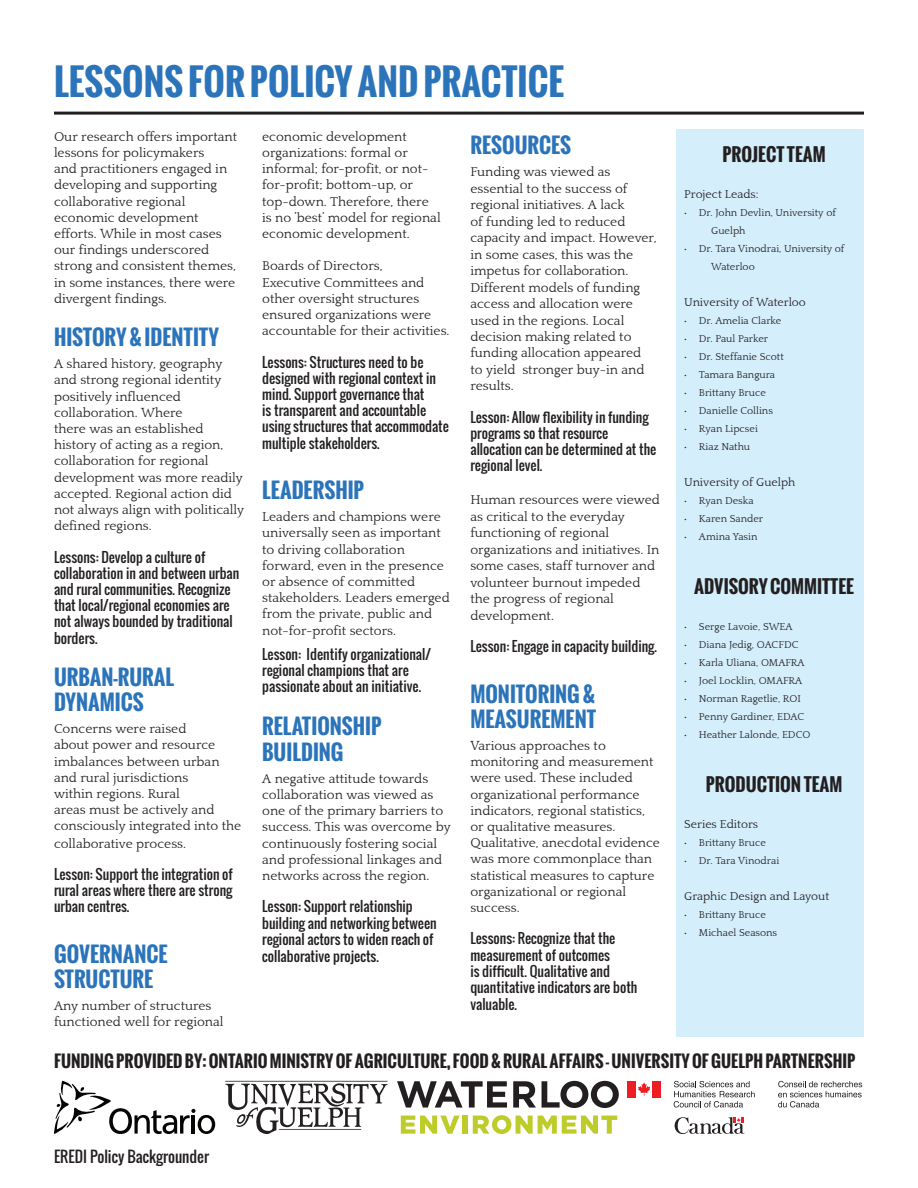
<style>
.page{position:relative;width:918px;height:1188px;background:#fff}
.page>*{position:absolute;margin:0;border:0;box-sizing:border-box;transform-origin:0 0}
.t1{font:700 36px "Oswald";color:#2b74ba}
.t2{font:700 21px/25.2px "Oswald";color:#2b74ba}
.t3{font:700 18px "Oswald";color:#231f20}
.t4{font:700 16.5px "Oswald";color:#231f20}
.t5{font:15px "Oswald";color:#231f20}
.t6{font:13.5px/16.2px "Quattrocento";color:#231f20}
.t7{font:13.5px/16.2px "Oswald";color:#231f20}
.t8{font:12px "Quattrocento";color:#231f20}
.t9{font:10.5px/18px "Quattrocento";color:#231f20}
</style>
<div class="page">
<svg style="left:513px;top:1081px;width:23px;height:27px"></svg>
<svg style="left:542px;top:1081px;width:77px;height:27px"></svg>
<svg style="left:397px;top:1081px;width:110px;height:27px"></svg>
<svg style="left:401px;top:1116px;width:59px;height:18px"></svg>
<div style="left:463px;top:1116px;width:5px;height:18px;background:#becc2a"></div>
<svg style="left:473px;top:1115px;width:144px;height:19px"></svg>
<svg style="left:54px;top:1081px;width:161px;height:53px"></svg>
<svg style="left:225px;top:1081px;width:163px;height:53px"></svg>
<svg style="left:638px;top:1082px;width:12px;height:14px"></svg>
<div style="left:652px;top:1081px;width:8px;height:16px;background:#ee1d23"></div>
<div style="left:628px;top:1081px;width:8px;height:16px;background:#ee1d23"></div>
<svg style="left:675px;top:1117px;width:70px;height:17px"></svg>
<svg style="left:778px;top:1081px;width:84px;height:26px"></svg>
<svg style="left:674px;top:1081px;width:81px;height:27px"></svg>
<div style="left:677px;top:129px;width:187px;height:908px;background:#d4effb"></div>
<hr style="left:54px;top:112px;width:810px;height:3px;background:#231f20">
<p class="t1" style="left:54px;top:55px;width:512px">LESSONS FOR POLICY AND PRACTICE</p>
<p class="t6" style="left:54px;top:128px;width:185px">Our research offers important lessons for policymakers<br>and practitioners engaged in developing and supporting collaborative regional economic development efforts. While in most cases our findings underscored strong and consistent themes, in some instances, there were divergent findings.</p>
<p class="t2" style="left:54px;top:324px;width:167px">HISTORY &amp; IDENTITY</p>
<p class="t6" style="left:54px;top:356px;width:192px">A shared history, geography and strong regional identity positively influenced collaboration. Where<br>there was an established history of acting as a region, collaboration for regional development was more readily accepted. Regional action did not always align with politically defined regions.</p>
<p class="t7" style="left:54px;top:549px;width:187px">Lessons: Develop a culture of collaboration in and between urban and rural communities. Recognize that local/regional economies are not always bounded by traditional borders.</p>
<p class="t2" style="left:54px;top:664px;width:122px">URBAN-RURAL<br>DYNAMICS</p>
<p class="t6" style="left:54px;top:721px;width:189px">Concerns were raised<br>about power and resource imbalances between urban and rural jurisdictions<br>within regions. Rural<br>areas must be actively and consciously integrated into the collaborative process.</p>
<p class="t7" style="left:54px;top:866px;width:180px;text-align:justify">Lesson: Support the integration of rural areas where there are strong urban centres.</p>
<p class="t2" style="left:54px;top:941px;width:115px">GOVERNANCE<br>STRUCTURE</p>
<p class="t6" style="left:54px;top:998px;width:171px">Any number of structures functioned well for regional</p>
<p class="t6" style="left:262px;top:128px;width:180px">economic development organizations: formal or informal; for-profit, or not&shy;for-profit; bottom-up, or top-down. Therefore, there is no ‘best’ model for regional economic development.</p>
<p class="t6" style="left:262px;top:258px;width:189px">Boards of Directors,<br>Executive Committees and other oversight structures ensured organizations were accountable for their activities.</p>
<p class="t7" style="left:262px;top:354px;width:188px">Lessons: Structures need to be designed with regional context in mind. Support governance that<br>is transparent and accountable using structures that accommodate multiple stakeholders.</p>
<p class="t2" style="left:262px;top:477px;width:103px">LEADERSHIP</p>
<p class="t6" style="left:262px;top:509px;width:189px">Leaders and champions were universally seen as important to driving collaboration forward, even in the presence or absence of committed stakeholders. Leaders emerged from the private, public and not-for-profit sectors.</p>
<p class="t7" style="left:262px;top:646px;width:170px">Lesson: Identify organizational/ regional champions that are passionate about an initiative.</p>
<p class="t2" style="left:262px;top:714px;width:121px">RELATIONSHIP<br>BUILDING</p>
<p class="t6" style="left:262px;top:770px;width:190px">A negative attitude towards collaboration was viewed as one of the primary barriers to success. This was overcome by continuously fostering social and professional linkages and networks across the region.</p>
<p class="t7" style="left:262px;top:898px;width:176px">Lesson: Support relationship building and networking between regional actors to widen reach of collaborative projects.</p>
<p class="t2" style="left:470px;top:132px;width:102px">RESOURCES</p>
<p class="t6" style="left:470px;top:164px;width:188px">Funding was viewed as essential to the success of regional initiatives. A lack<br>of funding led to reduced capacity and impact. However, in some cases, this was the impetus for collaboration.<br>Different models of funding access and allocation were used in the regions. Local decision making related to funding allocation appeared to yield stronger buy-in and results.</p>
<p class="t7" style="left:470px;top:409px;width:188px">Lesson: Allow flexibility in funding programs so that resource allocation can be determined at the regional level.</p>
<p class="t6" style="left:470px;top:492px;width:191px">Human resources were viewed as critical to the everyday functioning of regional organizations and initiatives. In some cases, staff turnover and volunteer burnout impeded the progress of regional development.</p>
<p class="t7" style="left:470px;top:638px;width:188px">Lesson: Engage in capacity building.</p>
<p class="t2" style="left:470px;top:681px;width:127px">MONITORING &amp;<br>MEASUREMENT</p>
<p class="t6" style="left:470px;top:738px;width:191px">Various approaches to monitoring and measurement were used. These included organizational performance indicators, regional statistics, or qualitative measures.<br>Qualitative, anecdotal evidence was more commonplace than statistical measures to capture organizational or regional success.</p>
<p class="t7" style="left:470px;top:930px;width:169px">Lessons: Recognize that the measurement of outcomes<br>is difficult. Qualitative and quantitative indicators are both valuable.</p>
<p class="t3" style="left:723px;top:141px;width:105px">PROJECT TEAM</p>
<p class="t8" style="left:684px;top:187px;width:76px">Project Leads:</p>
<p class="t9" style="left:711px;top:204px;width:126px;text-indent:-27px">• Dr. John Devlin, University of<br>Guelph</p>
<p class="t9" style="left:711px;top:240px;width:135px;text-indent:-27px">• Dr. Tara Vinodrai, University of<br>Waterloo</p>
<p class="t8" style="left:684px;top:295px;width:123px">University of Waterloo</p>
<p class="t9" style="left:684px;top:312px;width:99px">• Dr. Amelia Clarke</p>
<p class="t9" style="left:684px;top:330px;width:85px">• Dr. Paul Parker</p>
<p class="t9" style="left:684px;top:348px;width:101px">• Dr. Steffanie Scott</p>
<p class="t9" style="left:684px;top:366px;width:92px">• Tamara Bangura</p>
<p class="t9" style="left:684px;top:384px;width:83px">• Brittany Bruce</p>
<p class="t9" style="left:684px;top:402px;width:90px">• Danielle Collins</p>
<p class="t9" style="left:684px;top:420px;width:75px">• Ryan Lipcsei</p>
<p class="t9" style="left:684px;top:438px;width:67px">• Riaz Nathu</p>
<p class="t8" style="left:684px;top:475px;width:113px">University of Guelph</p>
<p class="t9" style="left:684px;top:492px;width:71px">• Ryan Deska</p>
<p class="t9" style="left:684px;top:510px;width:80px">• Karen Sander</p>
<p class="t9" style="left:684px;top:528px;width:75px">• Amina Yasin</p>
<p class="t3" style="left:694px;top:573px;width:161px">ADVISORY COMMITTEE</p>
<p class="t9" style="left:684px;top:618px;width:110px">• Serge Lavoie, SWEA</p>
<p class="t9" style="left:684px;top:636px;width:116px">• Diana Jedig, OACFDC</p>
<p class="t9" style="left:684px;top:654px;width:122px">• Karla Uliana, OMAFRA</p>
<p class="t9" style="left:684px;top:672px;width:120px">• Joel Locklin, OMAFRA</p>
<p class="t9" style="left:684px;top:690px;width:118px">• Norman Ragetlie, ROI</p>
<p class="t9" style="left:684px;top:708px;width:122px">• Penny Gardiner, EDAC</p>
<p class="t9" style="left:684px;top:726px;width:128px">• Heather Lalonde, EDCO</p>
<p class="t3" style="left:706px;top:771px;width:138px">PRODUCTION TEAM</p>
<p class="t8" style="left:684px;top:817px;width:75px">Series Editors</p>
<p class="t9" style="left:684px;top:834px;width:83px">• Brittany Bruce</p>
<p class="t9" style="left:684px;top:852px;width:96px">• Dr. Tara Vinodrai</p>
<p class="t8" style="left:684px;top:889px;width:147px">Graphic Design and Layout</p>
<p class="t9" style="left:684px;top:906px;width:83px">• Brittany Bruce</p>
<p class="t9" style="left:684px;top:924px;width:94px">• Michael Seasons</p>
<p class="t4" style="left:54px;top:1048px;width:803px">FUNDING PROVIDED BY: ONTARIO MINISTRY OF AGRICULTURE, FOOD &amp; RURAL AFFAIRS - UNIVERSITY OF GUELPH PARTNERSHIP</p>
<p class="t5" style="left:54px;top:1146px;width:157px">EREDI Policy Backgrounder</p>
</div>
